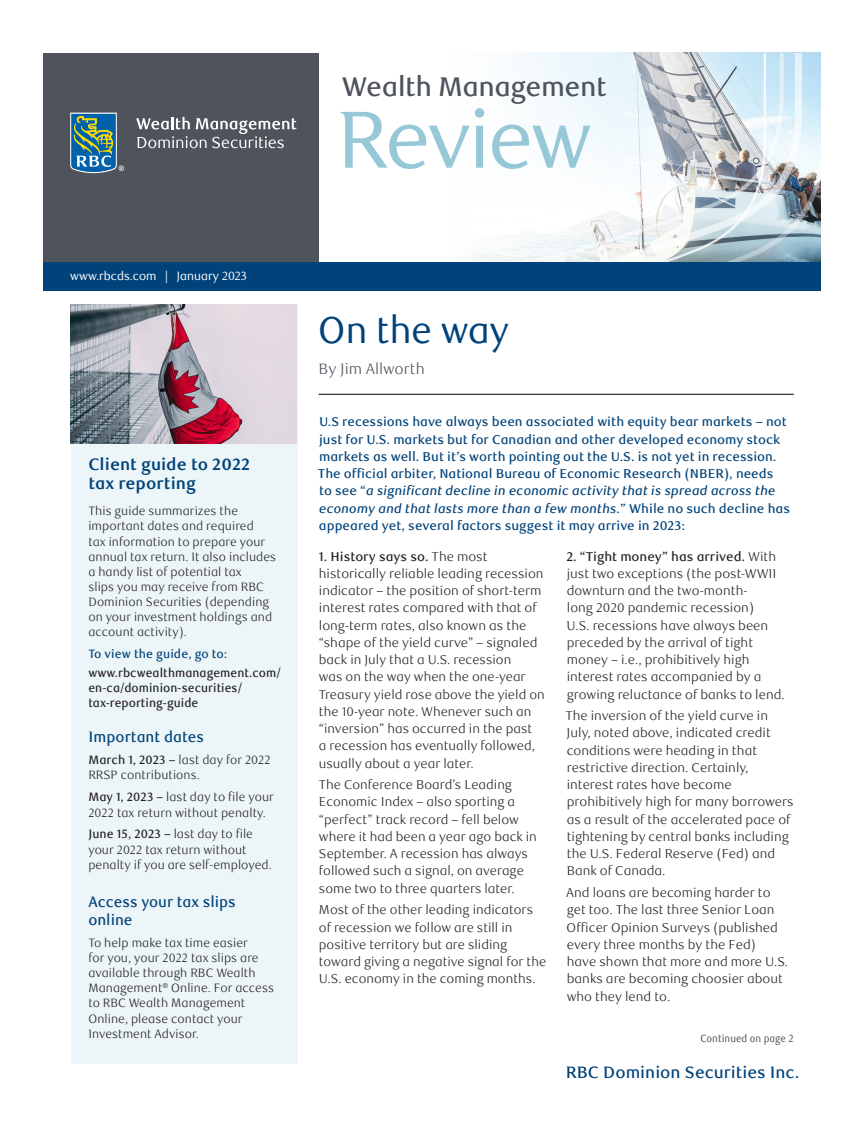
<style>
.page{position:relative;width:864px;height:1134px;background:#fff}
.page>*{position:absolute;margin:0;border:0;box-sizing:border-box;transform-origin:0 0}
.t1{font:81px "RBC Text";letter-spacing:-.05em;color:#96c8d7}
._1-Main_Title{font:37.5px "RBC Display";color:#004279}
.t2{font:500 27px "RBC Text";letter-spacing:-.015em;color:#4e535c}
._9_Text_Highlight{font:700 16.5px/19.5px "RBC Text";color:#004279}
._15_-_Legal_entity{font:500 16.5px "RBC Text";color:#004279}
._5-Body_Copy{font:500 15px/18px "RBC Text";color:#004279}
._2-Subtitle{font:300 15px "RBC Text";color:#4e535c}
._5-Body_Copy-2{font:300 12.75px/17.2px "RBC Text";color:#231f20}
._5-Body_Copy-3{font:500 12.75px/17.2px "RBC Text";color:#004279}
._5-Body_Copy-4{font:300 12.15px/15.1px "RBC Text";letter-spacing:.005em;color:#231f20}
._5-Body_Copy-5{font:500 12.15px/15.1px "RBC Text";letter-spacing:.005em;color:#231f20;scale:.95 1}
._5-Body_Copy-6{font:500 12.15px "RBC Text";letter-spacing:.005em;color:#004279}
._1-Main_Title-2{font:12px "RBC Display";letter-spacing:.005em;color:#fff}
._12-Disclaimer{font:10.5px "RBC Text Cond";color:#4e535c;scale:.95 1}
.s1{font-weight:500}
.s2{font-style:italic}
</style>
<div class="page">
<svg style="left:802px;top:53px;width:19px;height:210px;background:#abc0cb"></svg>
<svg style="left:458px;top:53px;width:344px;height:210px"></svg>
<div style="left:43px;top:53px;width:276px;height:211px;background:#4e535c"></div>
<svg style="left:70px;top:113px;width:54px;height:60px;background:#4f828e"></svg>
<svg style="left:136px;top:117px;width:161px;height:31px"></svg>
<div style="left:71px;top:305px;width:227px;height:759px;background:#ecf5f8"></div>
<div style="left:43px;top:263px;width:778px;height:28px;background:#004279"></div>
<hr style="left:319px;top:394px;width:475px;height:1px;background:#000">
<img style="left:70px;top:305px;width:227px;height:138px">
<p class="t2" style="left:342px;top:71px;width:266px">Wealth Management</p>
<p class="t1" style="left:336px;top:92px;width:258px">Review</p>
<p class="_1-Main_Title-2" style="left:70px;top:269px;width:178px">www.rbcds.com | January 2023</p>
<p class="_9_Text_Highlight" style="left:88px;top:455px;width:164px">Client guide to 2022 tax reporting</p>
<p class="_5-Body_Copy-4" style="left:88px;top:504px;width:189px">This guide summarizes the important dates and required<br>tax information to prepare your annual tax return. It also includes a handy list of potential tax<br>slips you may receive from RBC<br>Dominion Securities (depending on your investment holdings and account activity).</p>
<p class="_5-Body_Copy-6" style="left:88px;top:647px;width:141px">To view the guide, go to:</p>
<p class="_5-Body_Copy-5" style="left:88px;top:665px;width:204px">www.rbcwealthmanagement.com/ en-ca/dominion-securities/ tax-reporting-guide</p>
<p class="_5-Body_Copy" style="left:88px;top:729px;width:117px">Important dates</p>
<p class="_5-Body_Copy-4" style="left:88px;top:753px;width:184px"><span class="s1">March 1, 2023 –</span> last day for 2022<br>RRSP contributions.</p>
<p class="_5-Body_Copy-4" style="left:88px;top:790px;width:187px"><span class="s1">May 1, 2023 –</span> last day to file your<br>2022 tax return without penalty.</p>
<p class="_5-Body_Copy-4" style="left:88px;top:827px;width:185px"><span class="s1">June 15, 2023 –</span> last day to file your 2022 tax return without penalty if you are self-employed.</p>
<p class="_5-Body_Copy" style="left:88px;top:893px;width:149px">Access your tax slips online</p>
<p class="_5-Body_Copy-4" style="left:88px;top:935px;width:187px">To help make tax time easier<br>for you, your 2022 tax slips are available through RBC Wealth<br>Management<sup>®</sup> Online. For access to RBC Wealth Management<br>Online, please contact your<br>Investment Advisor.</p>
<p class="_1-Main_Title" style="left:319px;top:309px;width:192px">On the way</p>
<p class="_2-Subtitle" style="left:319px;top:360px;width:108px">By Jim Allworth</p>
<p class="_5-Body_Copy-3" style="left:318px;top:414px;width:474px">U.S recessions have always been associated with equity bear markets – not just for U.S. markets but for Canadian and other developed economy stock markets as well. But it’s worth pointing out the U.S. is not yet in recession.<br>The official arbiter, National Bureau of Economic Research (NBER), needs<br>to see “<span class="s2">a significant decline in economic activity that is spread across the economy and that lasts more than a few months.</span>” While no such decline has appeared yet, several factors suggest it may arrive in 2023:</p>
<p class="_5-Body_Copy-2" style="left:319px;top:548px;width:227px"><span class="s1">1. History says so.</span> The most historically reliable leading recession indicator – the position of short-term interest rates compared with that of long-term rates, also known as the “shape of the yield curve” – signaled back in July that a U.S. recession<br>was on the way when the one-year Treasury yield rose above the yield on the 10-year note. Whenever such an “inversion” has occurred in the past<br>a recession has eventually followed, usually about a year later.</p>
<p class="_5-Body_Copy-2" style="left:319px;top:777px;width:219px">The Conference Board’s Leading Economic Index – also sporting a “perfect” track record – fell below where it had been a year ago back in September. A recession has always followed such a signal, on average some two to three quarters later.</p>
<p class="_5-Body_Copy-2" style="left:319px;top:902px;width:229px">Most of the other leading indicators of recession we follow are still in positive territory but are sliding toward giving a negative signal for the U.S. economy in the coming months.</p>
<p class="_5-Body_Copy-2" style="left:566px;top:548px;width:220px"><span class="s1">2. “Tight money” has arrived.</span> With just two exceptions (the post-WWII downturn and the two-month-<br>long 2020 pandemic recession)<br>U.S. recessions have always been preceded by the arrival of tight money – i.e., prohibitively high interest rates accompanied by a growing reluctance of banks to lend.</p>
<p class="_5-Body_Copy-2" style="left:565px;top:708px;width:230px">The inversion of the yield curve in July, noted above, indicated credit conditions were heading in that restrictive direction. Certainly, interest rates have become prohibitively high for many borrowers as a result of the accelerated pace of tightening by central banks including the U.S. Federal Reserve (Fed) and Bank of Canada.</p>
<p class="_5-Body_Copy-2" style="left:566px;top:884px;width:224px">And loans are becoming harder to get too. The last three Senior Loan<br>Officer Opinion Surveys (published every three months by the Fed) have shown that more and more U.S. banks are becoming choosier about who they lend to.</p>
<p class="_12-Disclaimer" style="left:700px;top:1032px;width:100px">Continued on page 2</p>
<p class="_15_-_Legal_entity" style="left:566px;top:1063px;width:235px">RBC Dominion Securities Inc.</p>
</div>
